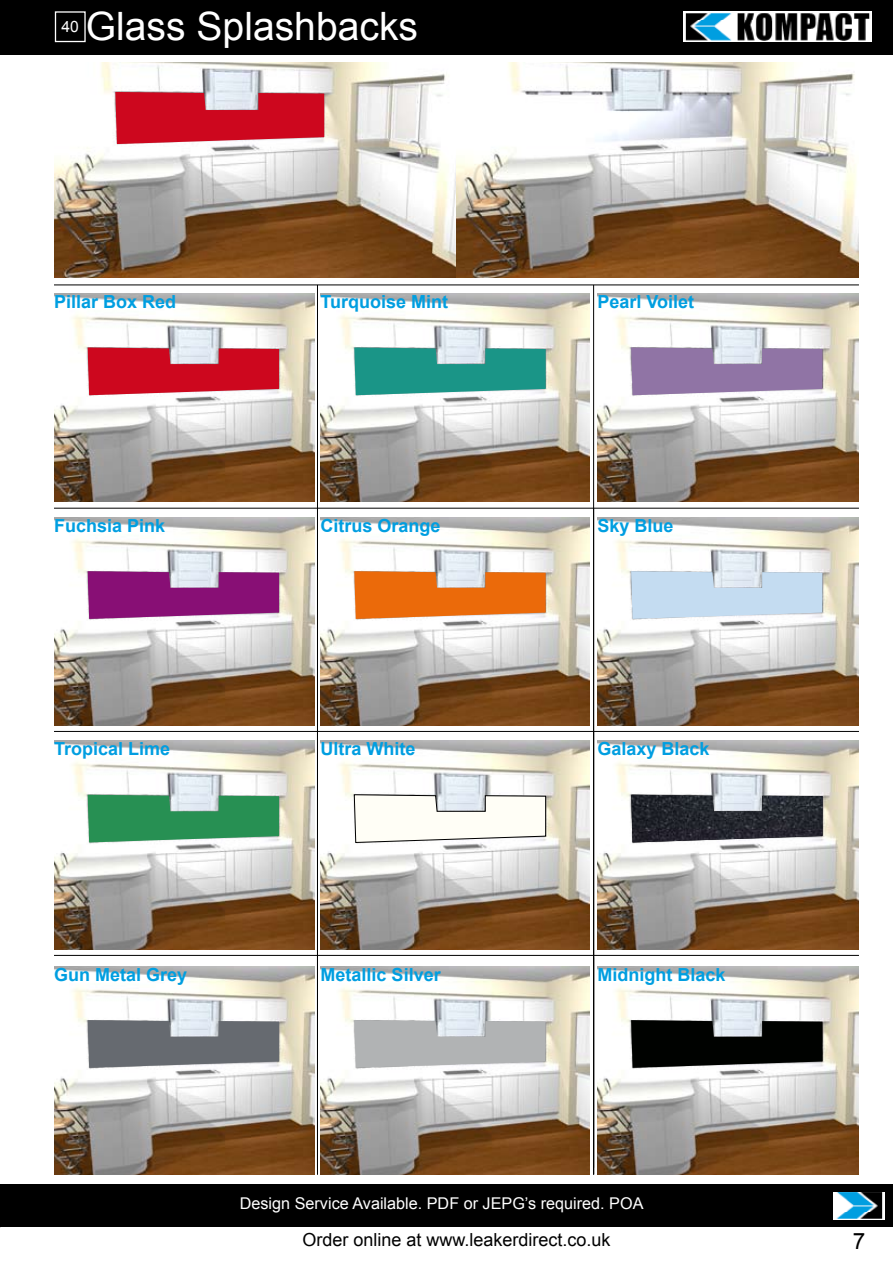
<style>
.page{position:relative;width:893px;height:1263px;background:#fff}
.page>*{position:absolute;margin:0;border:0;box-sizing:border-box;transform-origin:0 0}
.t1{font:39.15px "Arial";color:#fff}
.t2{font:22.5px "Arial";color:#000}
.t3{font:700 18px "Arial";color:#009ee0}
.t4{font:18px "Arial";color:#000}
.t5{font:16.2px "Arial";color:#fff}
.t6{font:15.6px "Arial";color:#fff}
</style>
<div class="page">
<div style="left:0;top:0;width:893px;height:54px;background:#000"></div>
<div style="left:0;top:1184px;width:893px;height:43px;background:#000"></div>
<div style="left:55px;top:11px;width:31px;height:31px;border:1px solid #fff"></div>
<img style="left:833px;top:1192px;width:51px;height:27px">
<svg style="left:684px;top:11px;width:188px;height:31px"></svg>
<img style="left:684px;top:13px;width:187px;height:27px">
<hr style="left:54px;top:955px;width:805px;height:1px;background:#000">
<hr style="left:54px;top:731px;width:805px;height:1px;background:#000">
<hr style="left:54px;top:508px;width:805px;height:1px;background:#000">
<hr style="left:54px;top:285px;width:805px;height:1px;background:#000">
<hr style="left:593px;top:285px;width:1px;height:883px;background:#000">
<hr style="left:593px;top:957px;width:1px;height:217px;background:#000">
<hr style="left:317px;top:285px;width:1px;height:883px;background:#000">
<hr style="left:317px;top:957px;width:1px;height:217px;background:#000">
<img style="left:54px;top:62px;width:805px;height:216px">
<svg style="left:115px;top:92px;width:209px;height:52px;background:#d02d40"></svg>
<img style="left:54px;top:294px;width:261px;height:208px">
<img style="left:54px;top:517px;width:261px;height:208px">
<img style="left:54px;top:741px;width:261px;height:208px">
<img style="left:54px;top:966px;width:261px;height:208px">
<img style="left:321px;top:294px;width:269px;height:208px">
<img style="left:321px;top:517px;width:269px;height:208px">
<img style="left:321px;top:741px;width:269px;height:208px">
<img style="left:321px;top:966px;width:269px;height:208px">
<img style="left:597px;top:294px;width:262px;height:208px">
<img style="left:597px;top:517px;width:262px;height:208px">
<img style="left:597px;top:741px;width:262px;height:208px">
<img style="left:597px;top:966px;width:262px;height:208px">
<svg style="left:88px;top:347px;width:191px;height:48px;background:#d02d41"></svg>
<svg style="left:88px;top:571px;width:191px;height:48px;background:#973489"></svg>
<svg style="left:88px;top:795px;width:191px;height:47px;background:#449d6a"></svg>
<svg style="left:88px;top:1020px;width:191px;height:48px;background:#7b7f85"></svg>
<svg style="left:354px;top:347px;width:192px;height:48px;background:#3ea398"></svg>
<svg style="left:354px;top:571px;width:192px;height:48px;background:#e98032"></svg>
<svg style="left:354px;top:794px;width:192px;height:49px"></svg>
<svg style="left:354px;top:1020px;width:192px;height:48px;background:#babcbe"></svg>
<svg style="left:631px;top:347px;width:191px;height:48px;background:#9e87b1"></svg>
<svg style="left:631px;top:571px;width:191px;height:48px;background:#c9ddf0"></svg>
<svg style="left:631px;top:1020px;width:191px;height:48px;background:#272a29"></svg>
<img style="left:631px;top:795px;width:192px;height:47px">
<p class="t6" style="left:62px;top:17px;width:19px">40</p>
<h1 class="t1" style="left:86px;top:0;width:334px">Glass Splashbacks</h1>
<p class="t3" style="left:54px;top:290px;width:124px">Pillar Box Red</p>
<p class="t3" style="left:321px;top:290px;width:129px">Turquoise Mint</p>
<p class="t3" style="left:597px;top:290px;width:98px">Pearl Voilet</p>
<p class="t3" style="left:54px;top:513px;width:78px">Route 66</p>
<p class="t3" style="left:324px;top:513px;width:66px">Sydney</p>
<p class="t3" style="left:600px;top:513px;width:72px">Utensils</p>
<p class="t3" style="left:321px;top:514px;width:122px">Citrus Orange</p>
<p class="t3" style="left:597px;top:514px;width:78px">Sky Blue</p>
<p class="t3" style="left:54px;top:514px;width:113px">Fuchsia Pink</p>
<p class="t3" style="left:54px;top:736px;width:70px">Big Ben</p>
<p class="t3" style="left:324px;top:736px;width:90px">Las Vegas</p>
<p class="t3" style="left:600px;top:736px;width:134px">Bespoke Image</p>
<p class="t3" style="left:597px;top:737px;width:114px">Galaxy Black</p>
<p class="t3" style="left:54px;top:737px;width:118px">Tropical Lime</p>
<p class="t3" style="left:321px;top:737px;width:97px">Ultra White</p>
<p class="t3" style="left:54px;top:963px;width:135px">Gun Metal Grey</p>
<p class="t3" style="left:321px;top:963px;width:122px">Metallic Silver</p>
<p class="t3" style="left:597px;top:963px;width:130px">Midnight Black</p>
<p class="t5" style="left:240px;top:1192px;width:405px">Design Service Available. PDF or JEPG’s required. POA</p>
<p class="t4" style="left:302px;top:1228px;width:310px">Order online at www.leakerdirect.co.uk</p>
<p class="t2" style="left:853px;top:1226px;width:14px">7</p>
</div>
